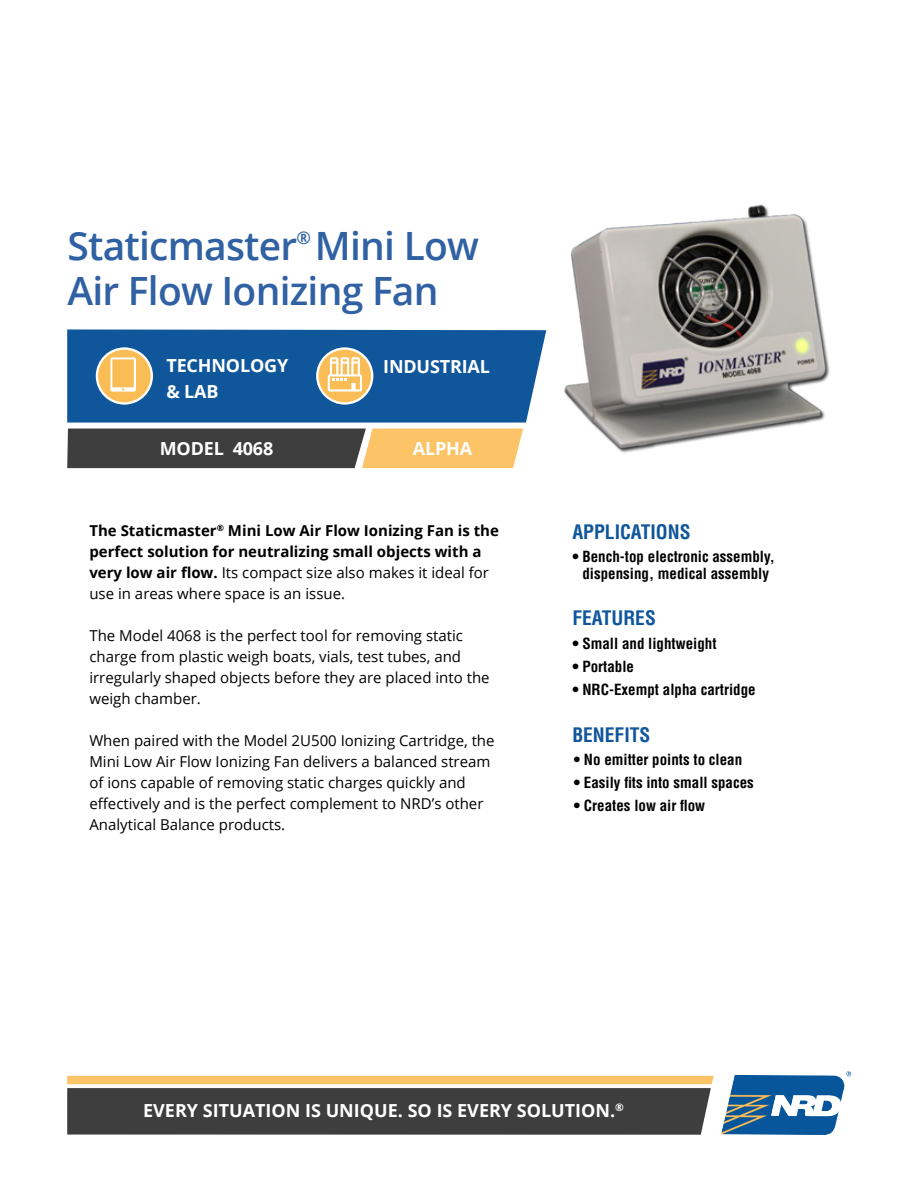
<style>
.page{position:relative;width:918px;height:1188px;background:#fff}
.page>*{position:absolute;margin:0;border:0;box-sizing:border-box;transform-origin:0 0}
.FRONT_PAGE_-_Product{font:600 39px "Open Sans";letter-spacing:-.02em;color:#3061a3}
.FRONT_PAGE_Sidebar_H{font:700 condensed 19.5px "Helvetica";color:#10569b}
.industry__model_numb{font:700 18px/25.5px "Open Sans";letter-spacing:-.005em;color:#fff}
.FRONT_PAGE_-_Product-2{font:600 17.55px "Open Sans";color:#3061a3}
.FRONT_PAGE_body_copy{font:15px/21px "Open Sans";color:#000}
.FRONT_PAGE_sidebar_b{font:700 condensed 15px/16.5px "Helvetica";color:#000;text-align:center}
.FRONT_PAGE_body_copy-2{font:700 15px/21px "Open Sans";color:#000}
.s1{font-weight:400}
</style>
<div class="page">
<svg style="left:67px;top:1076px;width:647px;height:59px;background:#686054"></svg>
<img style="left:721px;top:1071px;width:131px;height:64px">
<svg style="left:67px;top:329px;width:480px;height:94px;background:#1a5d9f"></svg>
<svg style="left:67px;top:429px;width:456px;height:39px;background:#826f51"></svg>
<img style="left:564px;top:204px;width:266px;height:249px">
<div style="left:97px;top:349px;width:55px;height:54px;background:#fabd56;border-radius:50%"></div>
<svg style="left:110px;top:357px;width:26px;height:35px"></svg>
<div style="left:96px;top:347px;width:57px;height:58px;border:2px solid #fff;border-radius:50%"></div>
<svg style="left:317px;top:349px;width:55px;height:54px"></svg>
<svg style="left:328px;top:357px;width:34px;height:35px"></svg>
<div style="left:316px;top:347px;width:57px;height:58px;border:2px solid #fff;border-radius:50%"></div>
<p class="FRONT_PAGE_-_Product" style="left:68px;top:220px;width:231px">Staticmaster</p>
<p class="FRONT_PAGE_-_Product-2" style="left:297px;top:226px;width:16px">®</p>
<p class="FRONT_PAGE_-_Product" style="left:315px;top:220px;width:166px">Mini Low</p>
<p class="FRONT_PAGE_-_Product" style="left:68px;top:265px;width:373px">Air Flow Ionizing Fan</p>
<p class="industry__model_numb" style="left:166px;top:353px;width:123px">TECHNOLOGY &amp; LAB</p>
<p class="industry__model_numb" style="left:383px;top:353px;width:108px">INDUSTRIAL</p>
<p class="industry__model_numb" style="left:160px;top:435px;width:115px">MODEL 4068</p>
<p class="industry__model_numb" style="left:413px;top:435px;width:61px">ALPHA</p>
<p class="FRONT_PAGE_body_copy-2" style="left:89px;top:519px;width:411px">The Staticmaster<sup>®</sup> Mini Low Air Flow Ionizing Fan is the perfect solution for neutralizing small objects with a very low air flow. <span class="s1">Its compact size also makes it ideal for use in areas where space is an issue.</span></p>
<p class="FRONT_PAGE_body_copy" style="left:89px;top:624px;width:402px">The Model 4068 is the perfect tool for removing static charge from plastic weigh boats, vials, test tubes, and irregularly shaped objects before they are placed into the weigh chamber.</p>
<p class="FRONT_PAGE_body_copy" style="left:89px;top:729px;width:407px">When paired with the Model 2U500 Ionizing Cartridge, the Mini Low Air Flow Ionizing Fan delivers a balanced stream of ions capable of removing static charges quickly and effectively and is the perfect complement to NRD’s other Analytical Balance products.</p>
<p class="FRONT_PAGE_Sidebar_H" style="left:572px;top:520px;width:120px">APPLICATIONS</p>
<p class="FRONT_PAGE_sidebar_b" style="left:572px;top:549px;width:204px">• Bench-top electronic assembly, dispensing, medical assembly</p>
<p class="FRONT_PAGE_Sidebar_H" style="left:572px;top:606px;width:85px">FEATURES</p>
<p class="FRONT_PAGE_sidebar_b" style="left:572px;top:635px;width:146px">• Small and lightweight</p>
<p class="FRONT_PAGE_sidebar_b" style="left:572px;top:658px;width:63px">• Portable</p>
<p class="FRONT_PAGE_sidebar_b" style="left:572px;top:681px;width:185px">• NRC-Exempt alpha cartridge</p>
<p class="FRONT_PAGE_Sidebar_H" style="left:572px;top:723px;width:80px">BENEFITS</p>
<p class="FRONT_PAGE_sidebar_b" style="left:574px;top:751px;width:170px">• No emitter points to clean</p>
<p class="FRONT_PAGE_sidebar_b" style="left:574px;top:774px;width:182px">• Easily fits into small spaces</p>
<p class="FRONT_PAGE_sidebar_b" style="left:574px;top:798px;width:133px">• Creates low air flow</p>
<p class="industry__model_numb" style="left:143px;top:1097px;width:482px">EVERY SITUATION IS UNIQUE. SO IS EVERY SOLUTION.<sup>®</sup></p>
</div>
